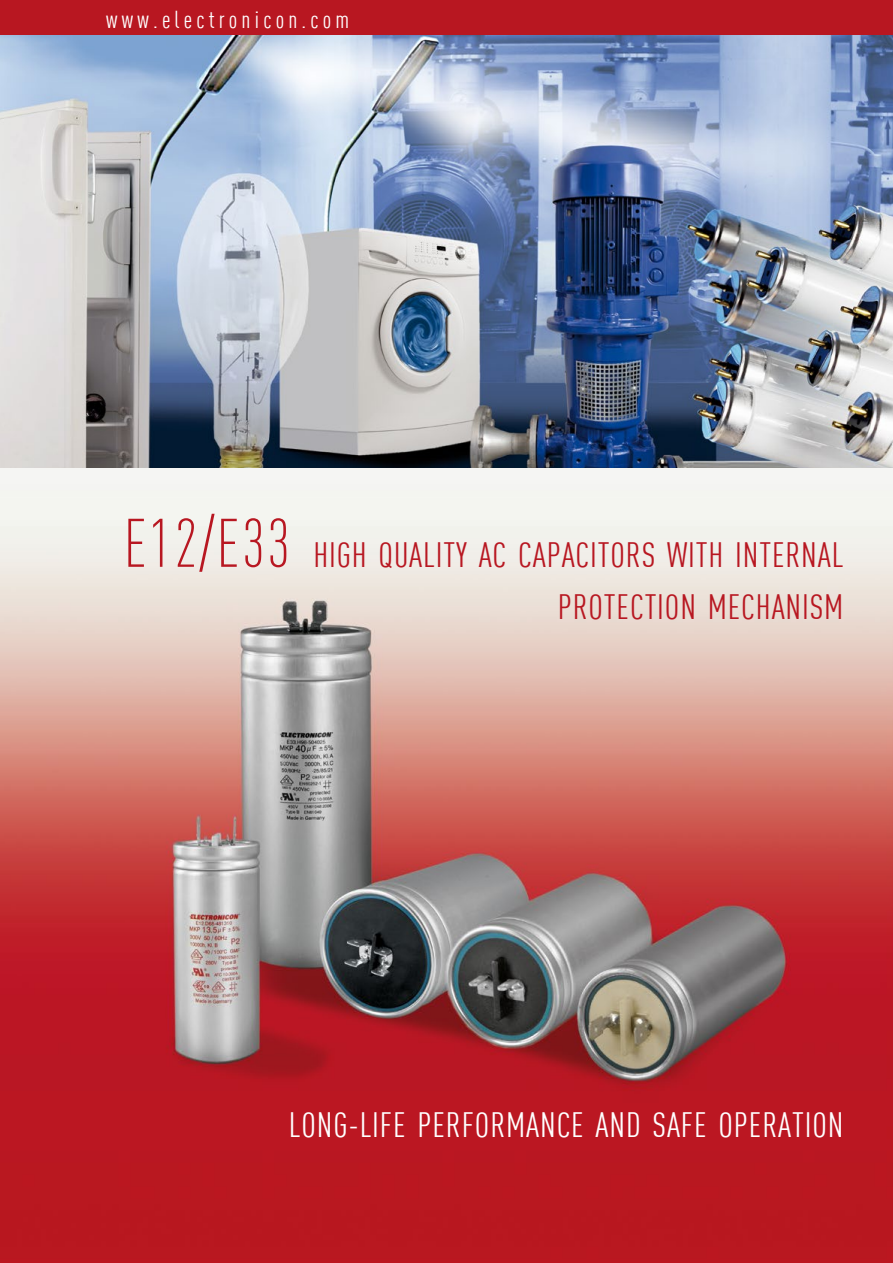
<style>
.page{position:relative;width:893px;height:1263px;background:#fff}
.page>*{position:absolute;margin:0;border:0;box-sizing:border-box;transform-origin:0 0}
.t1{font:34.5px/52.5px "DIN Cond";letter-spacing:.025em;color:#b81721;text-align:right}
.t2{font:34.5px "DIN Cond";letter-spacing:.025em;color:#fff}
.t3{font:24px "DIN Cond";letter-spacing:.175em;color:#fff}
.s1{font-weight:300;font-size:67.5px}
</style>
<div class="page">
<img style="left:0;top:468px;width:893px;height:795px">
<img style="left:0;top:34px;width:893px;height:434px">
<div style="left:0;top:0;width:893px;height:34px;background:#b81721"></div>
<p class="t3" style="left:106px;top:5px;width:244px">www.electronicon.com</p>
<p class="t1" style="left:124px;top:528px;width:721px"><span class="s1">E12/E33</span> HIGH QUALITY AC CAPACITORS WITH INTERNAL<br>PROTECTION MECHANISM</p>
<p class="t2" style="left:289px;top:1104px;width:556px">LONG-LIFE PERFORMANCE AND SAFE OPERATION</p>
</div>
